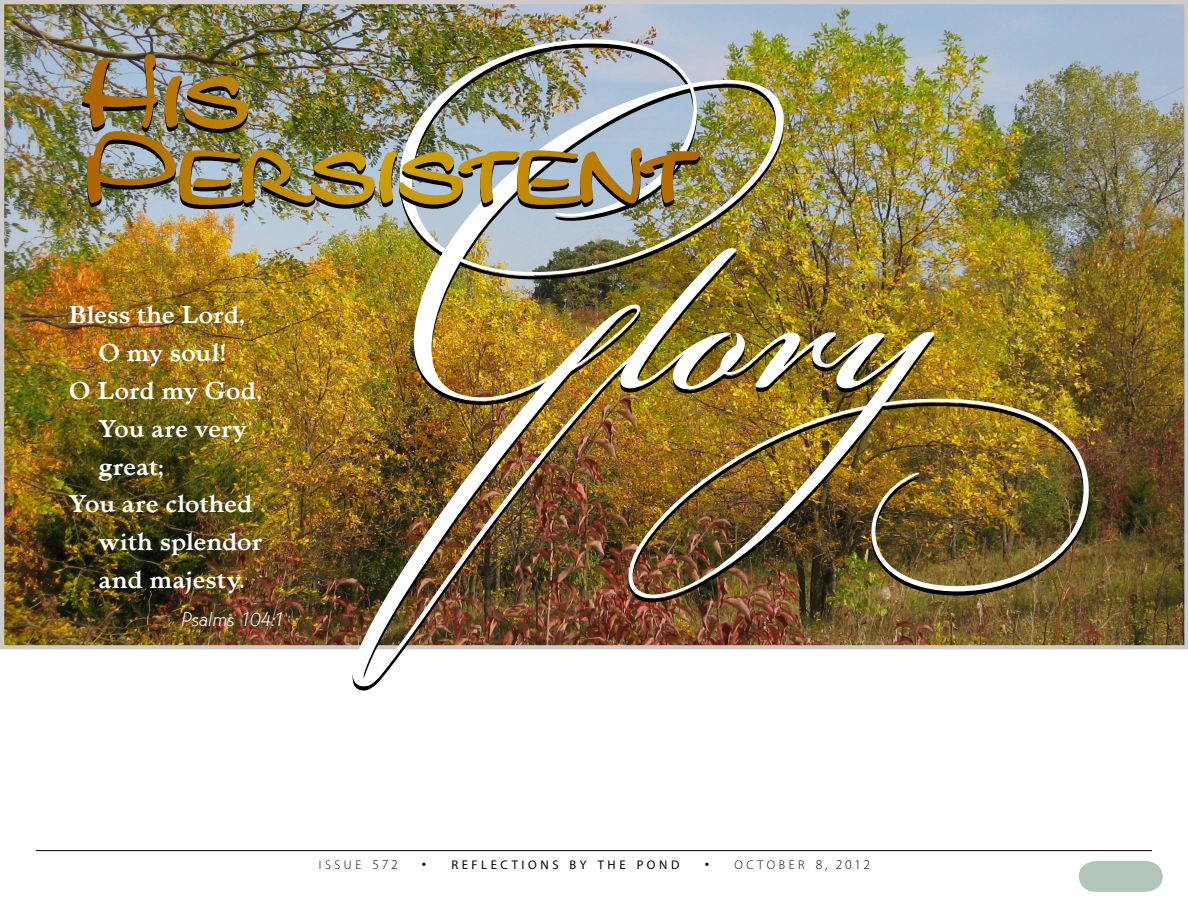
<style>
.page{position:relative;width:1188px;height:918px;background:#fff}
.page>*{position:absolute;margin:0;border:0;box-sizing:border-box;transform-origin:0 0}
.t1{font:315px "Bickham Script Pro";color:#fff}
.t2{font:100.8px/75.6px "Leger D";letter-spacing:-.04em;color:#000}
.t3{font:700 25.2px "Minister T";letter-spacing:.015em;color:#fff}
.t4{font:21px "Martin Got URWT Ligh Ital";letter-spacing:-.01em;color:#fff}
.t5{font:300 12.6px "Myriad Pro";letter-spacing:.285em;color:#000}
.t6{font:12.6px "Myriad Pro";letter-spacing:.285em;color:#000}
.s1{font-size:13.5px}
.s2{font-weight:300;font-size:18px}
.s3{font-size:18px}
</style>
<div class="page">
<svg style="left:1079px;top:861px;width:84px;height:31px;background:#b8cabf"></svg>
<hr style="left:36px;top:850px;width:1116px;height:1px;background:#000">
<img style="left:5px;top:5px;width:1178px;height:639px">
<div style="left:0;top:0;width:1188px;height:649px;border:4px solid #cecac9"></div>
<h1 class="t1" style="left:368px;top:93px;width:938px">Glory</h1>
<h2 class="t2" style="left:82px;top:59px;width:618px">His<br>Persistent</h2>
<p class="t3" style="left:69px;top:301px;width:177px">Bless the Lord,</p>
<p class="t3" style="left:99px;top:339px;width:129px">O my soul!</p>
<p class="t3" style="left:69px;top:376px;width:194px">O Lord my God,</p>
<p class="t3" style="left:99px;top:414px;width:149px">You are very</p>
<p class="t3" style="left:99px;top:452px;width:66px">great;</p>
<p class="t3" style="left:69px;top:490px;width:184px">You are clothed</p>
<p class="t3" style="left:99px;top:528px;width:165px">with splendor</p>
<p class="t3" style="left:99px;top:565px;width:147px">and majesty.</p>
<p class="t4" style="left:181px;top:607px;width:105px">Psalms 104:1</p>
<p class="t5" style="left:319px;top:857px;width:80px">ISSUE <span class="s1">572</span></p>
<p class="t6" style="left:422px;top:857px;width:259px"><span class="s2">•</span> REFLECTIONS BY THE POND</p>
<p class="t5" style="left:705px;top:857px;width:167px"><span class="s3">•</span> OCTOBER <span class="s1">8, 2012</span></p>
</div>
